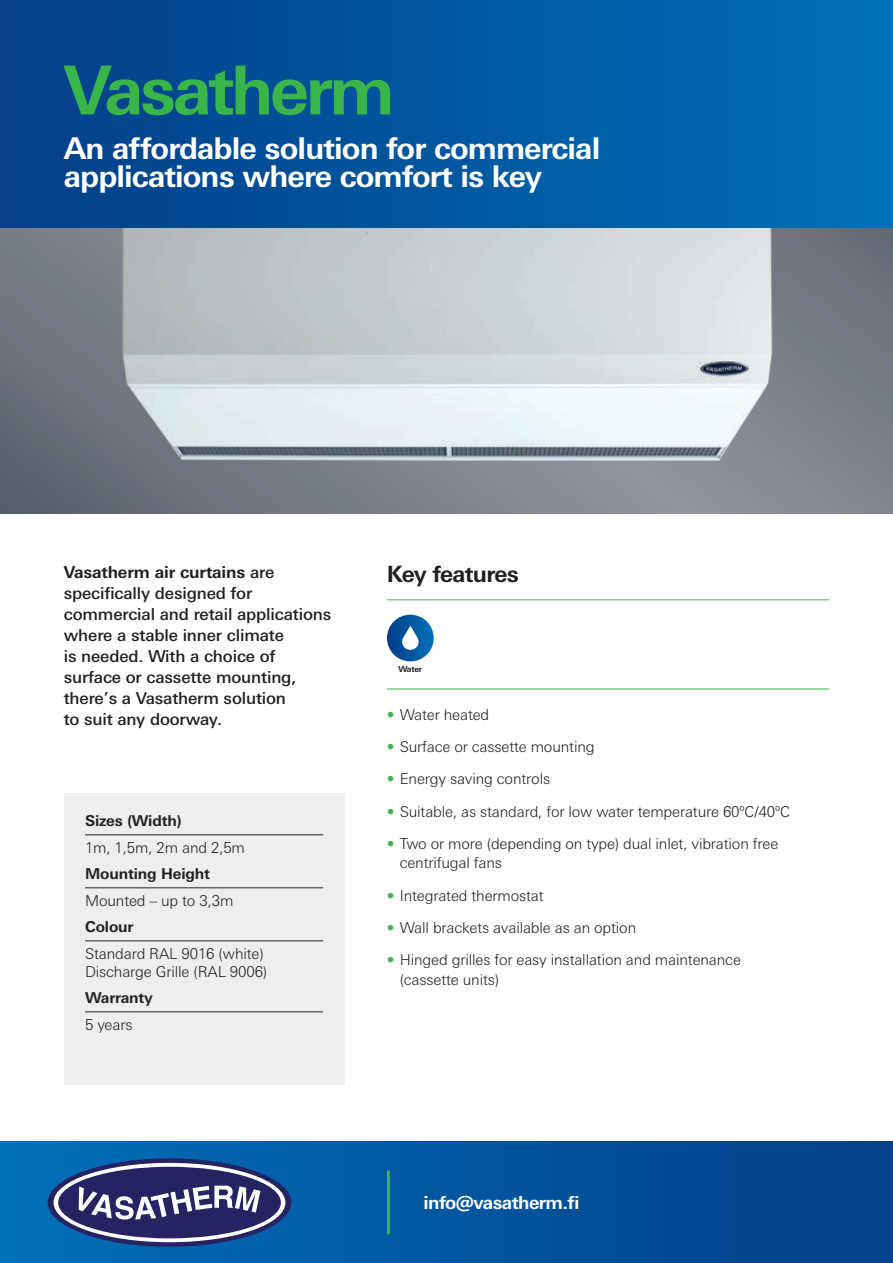
<style>
.page{position:relative;width:893px;height:1263px;background:#fff}
.page>*{position:absolute;margin:0;border:0;box-sizing:border-box;transform-origin:0 0}
.t1{font:700 67.5px "LT Univers";letter-spacing:-.055em;color:#3ab54a}
.t2{font:700 30px/28.5px "LT Univers";letter-spacing:-.03em;color:#fff}
.t3{font:700 22.5px "LT Univers";letter-spacing:-.03em;color:#231f20}
.t4{font:700 18px "LT Univers";letter-spacing:-.03em;color:#fff}
.t5{font:500 16.5px/21px "LT Univers";letter-spacing:-.01em;color:#231f20}
.t6{font:300 15px/19.5px "LT Univers";letter-spacing:-.01em;color:#231f20}
.t7{font:700 15px "LT Univers";letter-spacing:-.01em;color:#231f20}
.t8{font:700 8.25px "LT Univers";letter-spacing:-.03em;color:#231f20}
.s1{font-weight:700}
.s2{color:#3ab54a}
</style>
<div class="page">
<svg style="left:0;top:227px;width:893px;height:287px;background:#6f747e"></svg>
<img style="left:60px;top:227px;width:774px;height:287px">
<div style="left:0;top:0;width:893px;height:227px;background:linear-gradient(to right,#033f87,#0070b9)"></div>
<div style="left:0;top:1142px;width:893px;height:121px;background:linear-gradient(to right,#006fb8,#033f88)"></div>
<div style="left:48px;top:1158px;width:243px;height:89px;background:#262362;border-radius:50%"></div>
<svg style="left:54px;top:1163px;width:231px;height:79px"></svg>
<hr style="left:387px;top:1170px;width:3px;height:64px;background:#3ab54a">
<div style="left:64px;top:794px;width:280px;height:291px;background:#edeeef"></div>
<hr style="left:85px;top:834px;width:238px;height:1px;background:#231f20">
<hr style="left:85px;top:887px;width:238px;height:1px;background:#231f20">
<hr style="left:85px;top:940px;width:238px;height:1px;background:#231f20">
<hr style="left:85px;top:1011px;width:238px;height:1px;background:#231f20">
<hr style="left:387px;top:689px;width:442px;height:1px;background:#3ab54a">
<div style="left:387px;top:615px;width:47px;height:46px;background:linear-gradient(to right,#023e87,#0372ba);border-radius:23px"></div>
<svg style="left:401px;top:626px;width:18px;height:25px"></svg>
<hr style="left:387px;top:599px;width:442px;height:1px;background:#3ab54a">
<h1 class="t1" style="left:64px;top:50px;width:332px">Vasatherm</h1>
<h2 class="t2" style="left:64px;top:133px;width:538px">An affordable solution for commercial applications where comfort is key</h2>
<p class="t5" style="left:64px;top:561px;width:269px"><span class="s1">Vasatherm air curtains</span> are specifically designed for commercial and retail applications where a stable inner climate<br>is needed. With a choice of surface or cassette mounting, there’s a Vasatherm solution<br>to suit any doorway.</p>
<p class="t7" style="left:85px;top:812px;width:98px">Sizes (Width)</p>
<p class="t6" style="left:85px;top:837px;width:162px">1m, 1,5m, 2m and 2,5m</p>
<p class="t7" style="left:85px;top:865px;width:127px">Mounting Height</p>
<p class="t6" style="left:85px;top:890px;width:150px">Mounted – up to 3,3m</p>
<p class="t7" style="left:85px;top:918px;width:50px">Colour</p>
<p class="t6" style="left:85px;top:944px;width:184px;line-height:18px">Standard RAL 9016 (white)<br>Discharge Grille (RAL 9006)</p>
<p class="t7" style="left:85px;top:989px;width:69px">Warranty</p>
<p class="t6" style="left:85px;top:1014px;width:49px">5 years</p>
<h3 class="t3" style="left:387px;top:561px;width:134px">Key features</h3>
<p class="t8" style="left:398px;top:664px;width:25px">Water</p>
<p class="t6" style="left:387px;top:705px;width:104px"><span class="s2">•</span> Water heated</p>
<p class="t6" style="left:387px;top:737px;width:209px"><span class="s2">•</span> Surface or cassette mounting</p>
<p class="t6" style="left:387px;top:769px;width:165px"><span class="s2">•</span> Energy saving controls</p>
<p class="t6" style="left:387px;top:801px;width:405px"><span class="s2">•</span> Suitable, as standard, for low water temperature 60ºC/40ºC</p>
<p class="t6" style="left:400px;top:834px;width:380px;text-indent:-13px"><span class="s2">•</span> Two or more (depending on type) dual inlet, vibration free centrifugal fans</p>
<p class="t6" style="left:387px;top:885px;width:158px"><span class="s2">•</span> Integrated thermostat</p>
<p class="t6" style="left:387px;top:918px;width:251px"><span class="s2">•</span> Wall brackets available as an option</p>
<p class="t6" style="left:400px;top:950px;width:343px;text-indent:-13px"><span class="s2">•</span> Hinged grilles for easy installation and maintenance (cassette units)</p>
<p class="t4" style="left:423px;top:1192px;width:158px">info@vasatherm.fi</p>
</div>
